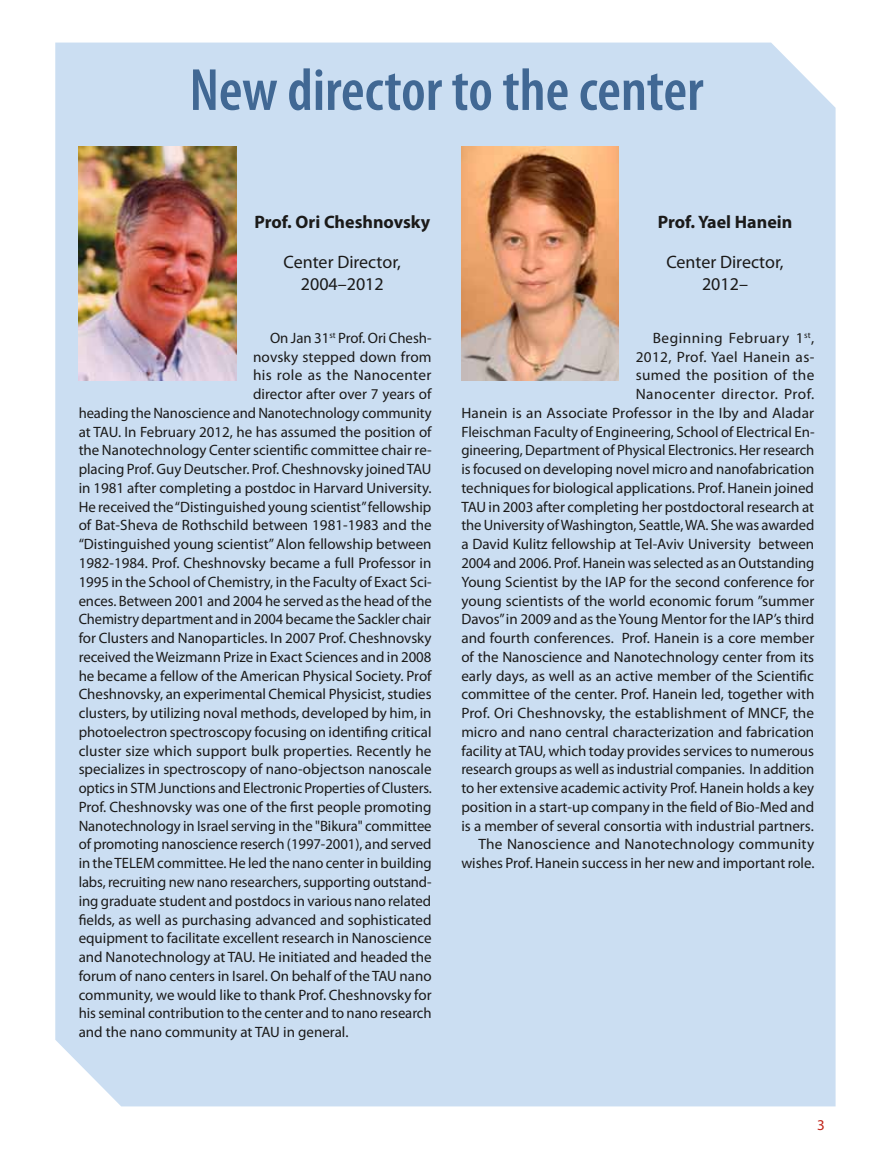
<style>
.page{position:relative;width:893px;height:1149px;background:#fff}
.page>*{position:absolute;margin:0;border:0;box-sizing:border-box;transform-origin:0 0}
.t1{font:600 condensed 60px "Myriad Pro";color:#416894}
.t2{font:18px/22.5px "Myriad Pro";color:#1b1a19;text-align:center}
.t3{font:700 18px "Myriad Pro";color:#1b1a19}
.t4{font:15px/18.8px "Myriad Pro";color:#1b1a19;text-align:right}
.t5{font:15px "Myriad Pro";letter-spacing:.02em;color:#1b1a19}
.t6{font:15px "Myriad Pro";color:#c1251a}
</style>
<div class="page">
<div style="left:55px;top:43px;width:781px;height:1063px;background:#cbdef2"></div>
<img style="left:79px;top:147px;width:157px;height:234px">
<img style="left:461px;top:147px;width:158px;height:234px">
<h1 class="t1" style="left:189px;top:53px;width:515px">New director to the center</h1>
<p class="t3" style="left:254px;top:210px;width:177px">Prof. Ori Cheshnovsky</p>
<p class="t2" style="left:284px;top:250px;width:119px">Center Director,<br>2004–2012</p>
<p class="t4" style="left:270px;top:328px;width:163px">On Jan 31<sup>st</sup> Prof. Ori Chesh-</p>
<p class="t4" style="left:253px;top:347px;width:180px">novsky stepped down from</p>
<p class="t5" style="left:253px;top:366px;width:180px">his role as the Nanocenter</p>
<p class="t4" style="left:253px;top:384px;width:180px">director after over 7 years of</p>
<p class="t4" style="left:79px;top:403px;width:355px">heading the Nanoscience and Nanotechnology community</p>
<p class="t4" style="left:79px;top:422px;width:354px">at TAU. In February 2012, he has assumed the position of</p>
<p class="t4" style="left:79px;top:440px;width:354px">the Nanotechnology Center scientific committee chair re-</p>
<p class="t4" style="left:79px;top:459px;width:354px">placing Prof. Guy Deutscher. Prof. Cheshnovsky joined TAU</p>
<p class="t4" style="left:79px;top:478px;width:354px">in 1981 after completing a postdoc in Harvard University.</p>
<p class="t4" style="left:79px;top:497px;width:354px">He received the “Distinguished young scientist” fellowship</p>
<p class="t4" style="left:79px;top:515px;width:354px">of Bat-Sheva de Rothschild between 1981-1983 and the</p>
<p class="t4" style="left:79px;top:534px;width:354px">“Distinguished young scientist” Alon fellowship between</p>
<p class="t4" style="left:79px;top:553px;width:354px">1982-1984. Prof. Cheshnovsky became a full Professor in</p>
<p class="t4" style="left:79px;top:572px;width:355px">1995 in the School of Chemistry, in the Faculty of Exact Sci-</p>
<p class="t4" style="left:79px;top:590px;width:355px">ences. Between 2001 and 2004 he served as the head of the</p>
<p class="t4" style="left:79px;top:609px;width:354px">Chemistry department and in 2004 became the Sackler chair</p>
<p class="t4" style="left:79px;top:628px;width:354px">for Clusters and Nanoparticles. In 2007 Prof. Cheshnovsky</p>
<p class="t4" style="left:79px;top:647px;width:354px">received the Weizmann Prize in Exact Sciences and in 2008</p>
<p class="t4" style="left:79px;top:665px;width:354px">he became a fellow of the American Physical Society. Prof</p>
<p class="t4" style="left:79px;top:684px;width:354px">Cheshnovsky, an experimental Chemical Physicist, studies</p>
<p class="t4" style="left:79px;top:703px;width:354px">clusters, by utilizing noval methods, developed by him, in</p>
<p class="t4" style="left:79px;top:722px;width:354px">photoelectron spectroscopy focusing on identifing critical</p>
<p class="t4" style="left:79px;top:740px;width:354px">cluster size which support bulk properties. Recently he</p>
<p class="t4" style="left:79px;top:759px;width:354px">specializes in spectroscopy of nano-objectson nanoscale</p>
<p class="t4" style="left:79px;top:778px;width:355px">optics in STM Junctions and Electronic Properties of Clusters.</p>
<p class="t4" style="left:79px;top:797px;width:354px">Prof. Cheshnovsky was one of the first people promoting</p>
<p class="t4" style="left:79px;top:815px;width:354px">Nanotechnology in Israel serving in the "Bikura" committee</p>
<p class="t4" style="left:79px;top:834px;width:354px">of promoting nanoscience reserch (1997-2001), and served</p>
<p class="t4" style="left:79px;top:853px;width:355px">in the TELEM committee. He led the nano center in building</p>
<p class="t4" style="left:79px;top:872px;width:354px">labs, recruiting new nano researchers, supporting outstand-</p>
<p class="t4" style="left:79px;top:890px;width:354px">ing graduate student and postdocs in various nano related</p>
<p class="t4" style="left:79px;top:909px;width:354px">fields, as well as purchasing advanced and sophisticated</p>
<p class="t4" style="left:79px;top:928px;width:354px">equipment to facilitate excellent research in Nanoscience</p>
<p class="t4" style="left:79px;top:947px;width:354px">and Nanotechnology at TAU. He initiated and headed the</p>
<p class="t4" style="left:79px;top:965px;width:354px">forum of nano centers in Isarel. On behalf of the TAU nano</p>
<p class="t4" style="left:79px;top:984px;width:354px">community, we would like to thank Prof. Cheshnovsky for</p>
<p class="t4" style="left:79px;top:1003px;width:354px">his seminal contribution to the center and to nano research</p>
<p class="t4" style="left:79px;top:1022px;width:271px">and the nano community at TAU in general.</p>
<p class="t3" style="left:658px;top:210px;width:136px">Prof. Yael Hanein</p>
<p class="t2" style="left:666px;top:250px;width:119px">Center Director,<br>2012–</p>
<p class="t4" style="left:461px;top:328px;width:355px">Beginning February 1<sup>st</sup>,<br>2012, Prof. Yael Hanein as-<br>sumed the position of the<br>Nanocenter director. Prof.<br>Hanein is an Associate Professor in the Iby and Aladar Fleischman Faculty of Engineering, School of Electrical En&shy;gineering, Department of Physical Electronics. Her research is focused on developing novel micro and nanofabrication techniques for biological applications. Prof. Hanein joined TAU in 2003 after completing her postdoctoral research at the University of Washington, Seattle, WA. She was awarded a David Kulitz fellowship at Tel-Aviv University between 2004 and 2006. Prof. Hanein was selected as an Outstanding Young Scientist by the IAP for the second conference for young scientists of the world economic forum ”summer Davos” in 2009 and as the Young Mentor for the IAP’s third and fourth conferences. Prof. Hanein is a core member of the Nanoscience and Nanotechnology center from its early days, as well as an active member of the Scientific committee of the center. Prof. Hanein led, together with Prof. Ori Cheshnovsky, the establishment of MNCF, the micro and nano central characterization and fabrication facility at TAU, which today provides services to numerous research groups as well as industrial companies. In addition to her extensive academic activity Prof. Hanein holds a key position in a start-up company in the field of Bio-Med and is a member of several consortia with industrial partners.<br>The Nanoscience and Nanotechnology community wishes Prof. Hanein success in her new and important role.</p>
<p class="t6" style="left:817px;top:1115px;width:9px">3</p>
</div>
